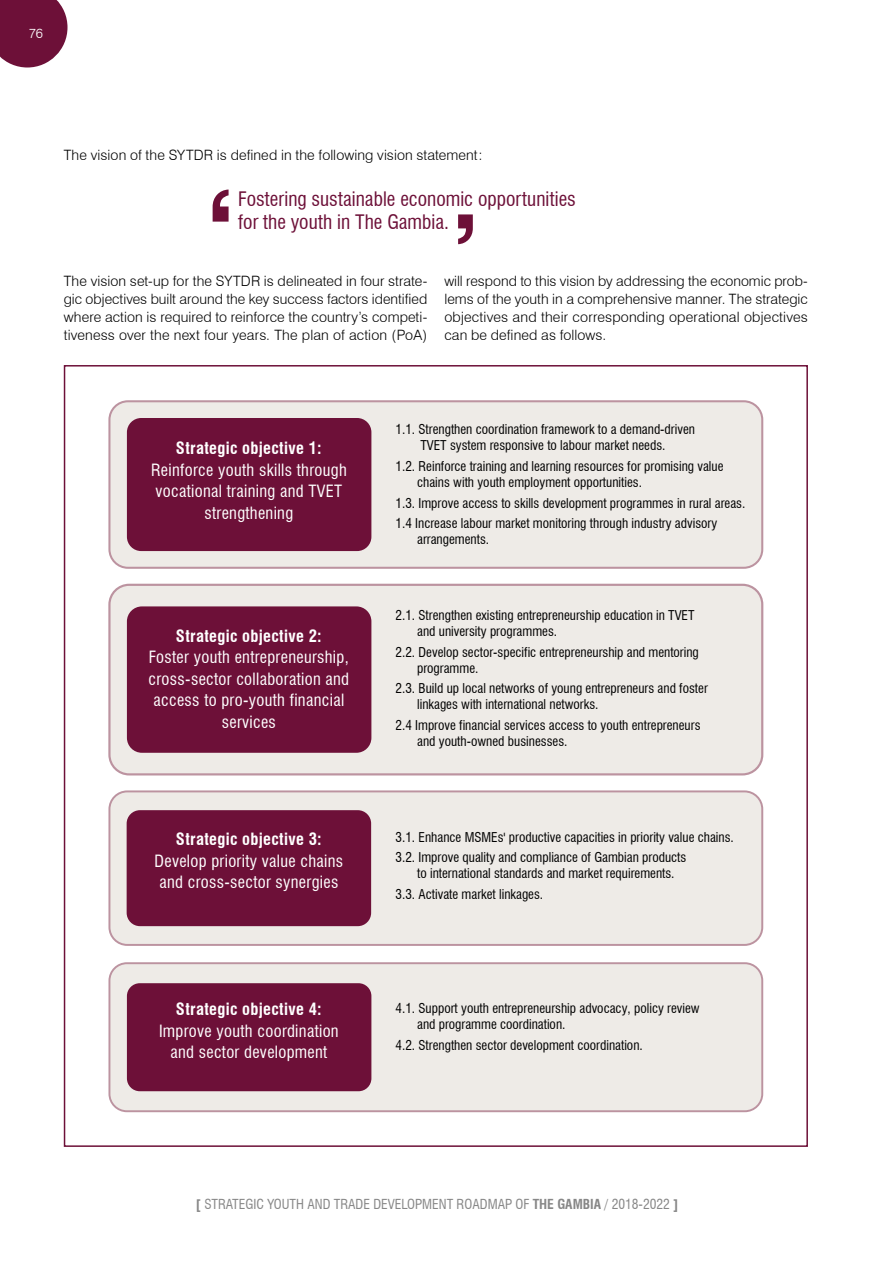
<style>
.page{position:relative;width:893px;height:1263px;background:#fff}
.page>*{position:absolute;margin:0;border:0;box-sizing:border-box;transform-origin:0 0}
.t1{font:700 117.15px "Swiss 721 BT";color:#6d1038}
.t2{font:700 108px "Swiss 721 BT";color:#6d1038}
.t3{font:condensed 19.5px/23.4px "Swiss 721 BT";color:#6d1038}
.t4{font:condensed 16.5px/21.5px "Swiss 721 BT";letter-spacing:.02em;color:#fff;text-align:center}
.t5{font:700 condensed 16.5px "Swiss 721 BT";letter-spacing:.02em;color:#fff}
.t6{font:300 14.25px/18px "Swiss 721 BT";letter-spacing:.005em;color:#000}
.t7{font:condensed 13.5px "Swiss 721 BT";color:#878787}
.t8{font:300 13.5px "Swiss 721 BT";color:#fff}
.t9{font:condensed 13.2px/15.9px "Swiss 721 BT";color:#000}
.s1{font-weight:700;font-stretch:normal}
.s2{font-weight:700}
</style>
<div class="page">
<svg style="left:0;top:0;width:68px;height:68px;background:#7f2e51"></svg>
<div style="left:109px;top:401px;width:653px;height:167px;background:#eeebe7;border-radius:18px"></div>
<div style="left:108px;top:400px;width:655px;height:169px;border:2px solid #bc93a0;border-radius:18px"></div>
<div style="left:127px;top:418px;width:244px;height:133px;background:#6d1038;border-radius:14px"></div>
<div style="left:109px;top:585px;width:653px;height:189px;background:#eeebe7;border-radius:20px"></div>
<div style="left:108px;top:584px;width:655px;height:191px;border:2px solid #bc93a0;border-radius:20px"></div>
<div style="left:127px;top:606px;width:244px;height:147px;background:#6d1038;border-radius:15px"></div>
<div style="left:109px;top:791px;width:653px;height:154px;background:#eeebe7;border-radius:18px"></div>
<div style="left:108px;top:790px;width:655px;height:156px;border:2px solid #bc93a0;border-radius:18px"></div>
<div style="left:127px;top:810px;width:244px;height:116px;background:#6d1038;border-radius:13px"></div>
<div style="left:109px;top:963px;width:653px;height:148px;background:#eeebe7;border-radius:17px"></div>
<div style="left:108px;top:962px;width:655px;height:150px;border:2px solid #bc93a0;border-radius:17px"></div>
<div style="left:127px;top:983px;width:244px;height:108px;background:#6d1038;border-radius:13px"></div>
<p class="t8" style="left:29px;top:25px;width:16px">76</p>
<p class="t6" style="left:64px;top:146px;width:420px">The vision of the SYTDR is defined in the following vision statement:</p>
<h1 class="t1" style="left:205px;top:163px;width:32px">‘</h1>
<h3 class="t3" style="left:238px;top:187px;width:339px">Fostering sustainable economic opportunities for the youth in The Gambia.</h3>
<h2 class="t2" style="left:451px;top:188px;width:30px">’</h2>
<p class="t6" style="left:64px;top:272px;width:365px">The vision set-up for the SYTDR is delineated in four strate&shy;gic objectives built around the key success factors identified</p>
<p class="t6" style="left:64px;top:308px;width:365px">where action is required to reinforce the country’s competi&shy;tiveness over the next four years. The plan of action (PoA)</p>
<p class="t6" style="left:444px;top:272px;width:365px;text-align:justify">will respond to this vision by addressing the economic prob&shy;lems of the youth in a comprehensive manner. The strategic objectives and their corresponding operational objectives can be defined as follows.</p>
<p class="t5" style="left:176px;top:438px;width:147px">Strategic objective 1:</p>
<p class="t4" style="left:151px;top:459px;width:197px">Reinforce youth skills through vocational training and TVET strengthening</p>
<p class="t5" style="left:176px;top:626px;width:147px">Strategic objective 2:</p>
<p class="t4" style="left:149px;top:646px;width:202px">Foster youth entrepreneurship, cross-sector collaboration and access to pro-youth financial services</p>
<p class="t5" style="left:176px;top:829px;width:147px">Strategic objective 3:</p>
<p class="t4" style="left:155px;top:850px;width:190px;text-align:left">Develop priority value chains and cross-sector synergies</p>
<p class="t5" style="left:176px;top:999px;width:147px">Strategic objective 4:</p>
<p class="t4" style="left:159px;top:1020px;width:181px">Improve youth coordination and sector development</p>
<p class="t9" style="left:395px;top:421px;width:301px;text-align:center">1.1. Strengthen coordination framework to a demand-driven<br>TVET system responsive to labour market needs.</p>
<p class="t9" style="left:417px;top:458px;width:308px;text-indent:-22px">1.2. Reinforce training and learning resources for promising value chains with youth employment opportunities.</p>
<p class="t9" style="left:395px;top:492px;width:351px;line-height:20.9px">1.3. Improve access to skills development programmes in rural areas.<br>1.4 Increase labour market monitoring through industry advisory</p>
<p class="t9" style="left:417px;top:531px;width:74px">arrangements.</p>
<p class="t9" style="left:417px;top:607px;width:279px;text-indent:-22px">2.1. Strengthen existing entrepreneurship education in TVET and university programmes.</p>
<p class="t9" style="left:417px;top:644px;width:283px;text-indent:-22px">2.2. Develop sector-specific entrepreneurship and mentoring programme.</p>
<p class="t9" style="left:417px;top:681px;width:292px;text-indent:-22px">2.3. Build up local networks of young entrepreneurs and foster linkages with international networks.</p>
<p class="t9" style="left:417px;top:717px;width:285px;text-indent:-22px">2.4 Improve financial services access to youth entrepreneurs and youth-owned businesses.</p>
<p class="t9" style="left:395px;top:826px;width:340px;line-height:20.9px">3.1. Enhance MSMEs' productive capacities in priority value chains.<br>3.2. Improve quality and compliance of Gambian products</p>
<p class="t9" style="left:395px;top:863px;width:281px;line-height:20.9px;text-indent:22px">to international standards and market requirements.<br>3.3. Activate market linkages.</p>
<p class="t9" style="left:417px;top:1001px;width:284px;text-indent:-22px">4.1. Support youth entrepreneurship advocacy, policy review and programme coordination.</p>
<p class="t9" style="left:395px;top:1037px;width:249px">4.2. Strengthen sector development coordination.</p>
<p class="t7" style="left:195px;top:1196px;width:485px"><span class="s1">[</span> STRATEGIC YOUTH AND TRADE DEVELOPMENT ROADMAP OF <span class="s2">THE GAMBIA</span> / 2018-2022 <span class="s1">]</span></p>
</div>
